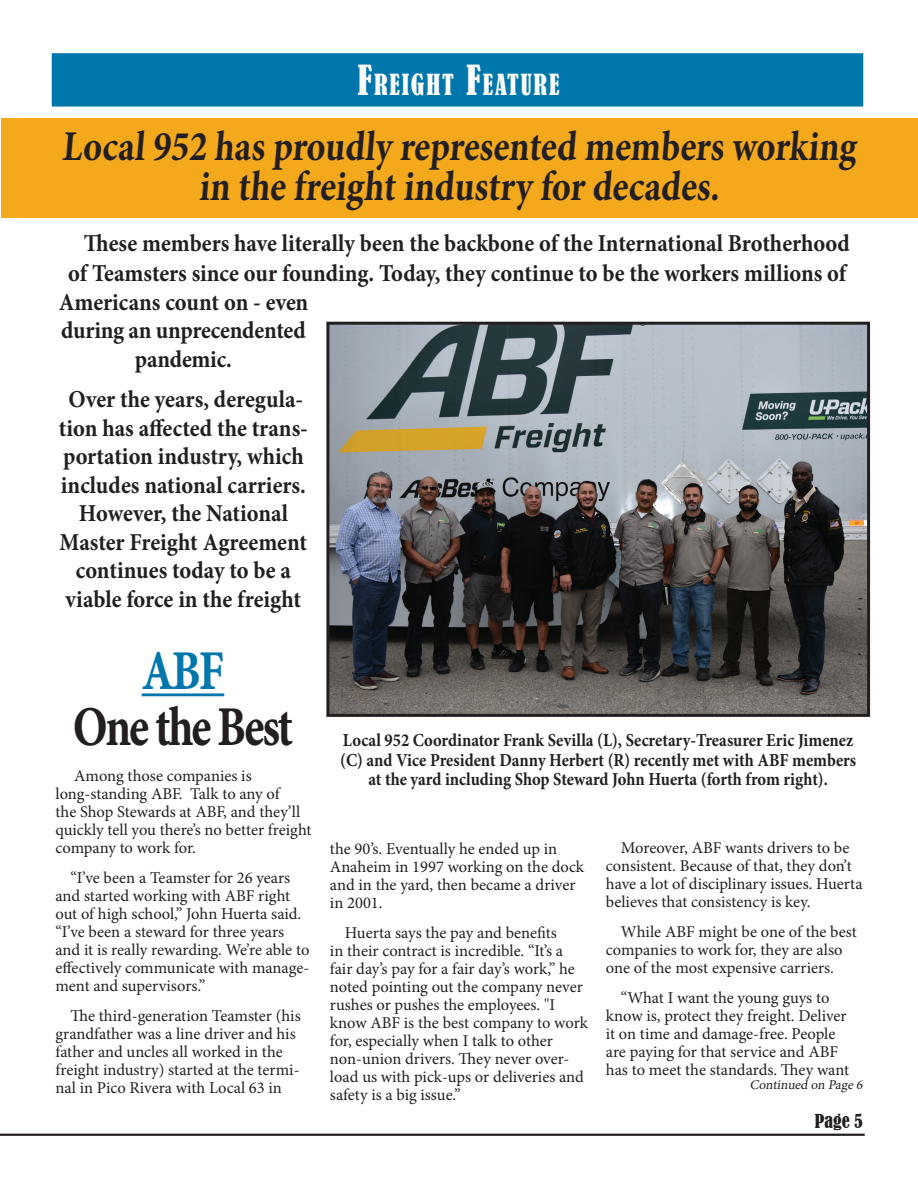
<style>
.page{position:relative;width:918px;height:1188px;background:#fff}
.page>*{position:absolute;margin:0;border:0;box-sizing:border-box;transform-origin:0 0}
.t1{font:56.25px "Minion Pro Bold Capt";letter-spacing:-.05em;color:#231f20;scale:.8 1}
.t2{font:56.25px "Minion Pro Bold Capt";color:#0077ac;scale:.8 1}
.t3{font:700 42.45px/40.5px "Minion Pro";letter-spacing:-.13em;color:#231f20;text-align:center;scale:.85 1}
.t4{font:condensed 27.15px "Bernard";letter-spacing:.07em;color:#fff;scale:.93 1}
.t5{font:700 24.3px/28.5px "Minion Pro";color:#231f20;text-align:center;scale:.93 1}
.t6{font:700 18.3px/19.8px "Minion Pro";color:#231f20;text-align:center;scale:.9 1}
.t7{font:condensed 18px "Bernard";color:#231f20}
.t8{font:16.5px/18px "Minion Pro";letter-spacing:-.005em;color:#231f20}
.t9{font:13.5px "Minion Pro";color:#231f20}
.s1{font-size:38.85px}
</style>
<div class="page">
<div style="left:2px;top:118px;width:916px;height:100px;background:#f4a81c"></div>
<hr style="left:0;top:1134px;width:865px;height:2px;background:#231f20">
<div style="left:52px;top:53px;width:811px;height:54px;background:#0077ac;border:2px solid #0077ac"></div>
<img style="left:330px;top:326px;width:536px;height:387px">
<div style="left:326px;top:322px;width:544px;height:395px;border:3px solid #231f20"></div>
<hr style="left:142px;top:693px;width:82px;height:3px;background:#0077ac">
<h3 class="t4" style="left:358px;top:69px;width:219px"><span class="s1">F</span>REIGHT <span class="s1">F</span>EATURE</h3>
<h2 class="t3" style="left:62px;top:125px;width:942px">Local 952 has proudly represented members working in the freight industry for decades.</h2>
<h3 class="t5" style="left:84px;top:229px;width:825px">These members have literally been the backbone of the International Brotherhood</h3>
<h3 class="t5" style="left:68px;top:259px;width:838px">of Teamsters since our founding. Today, they continue to be the workers millions of</h3>
<h3 class="t5" style="left:59px;top:288px;width:270px">Americans count on - even</h3>
<h3 class="t5" style="left:61px;top:316px;width:264px">during an unprecendented</h3>
<h3 class="t5" style="left:135px;top:345px;width:106px">pandemic.</h3>
<h3 class="t5" style="left:59px;top:385px;width:269px">Over the years, deregula&shy;tion has affected the trans&shy;portation industry, which includes national carriers.<br>However, the National<br>Master Freight Agreement continues today to be a viable force in the freight</h3>
<h1 class="t2" style="left:142px;top:631px;width:105px">ABF</h1>
<h1 class="t1" style="left:73px;top:686px;width:277px">One the Best</h1>
<p class="t8" style="left:56px;top:767px;width:258px;text-indent:19px">Among those companies is long-standing ABF. Talk to any of<br>the Shop Stewards at ABF, and they’ll quickly tell you there’s no better freight company to work for.</p>
<p class="t8" style="left:56px;top:869px;width:255px;text-indent:15px">“I’ve been a Teamster for 26 years and started working with ABF right out of high school,” John Huerta said. “I’ve been a steward for three years and it is really rewarding. We’re able to effectively communicate with manage&shy;ment and supervisors.”</p>
<p class="t8" style="left:56px;top:1007px;width:247px;text-indent:15px">The third-generation Teamster (his grandfather was a line driver and his father and uncles all worked in the freight industry) started at the termi&shy;nal in Pico Rivera with Local 63 in</p>
<p class="t6" style="left:340px;top:730px;width:575px">Local 952 Coordinator Frank Sevilla (L), Secretary-Treasurer Eric Jimenez (C) and Vice President Danny Herbert (R) recently met with ABF members at the yard including Shop Steward John Huerta (forth from right).</p>
<p class="t8" style="left:330px;top:839px;width:256px">the 90’s. Eventually he ended up in<br>Anaheim in 1997 working on the dock and in the yard, then became a driver in 2001.</p>
<p class="t8" style="left:330px;top:923px;width:259px;text-indent:15px">Huerta says the pay and benefits<br>in their contract is incredible. “It’s a fair day’s pay for a fair day’s work,” he noted pointing out the company never rushes or pushes the employees. "I know ABF is the best company to work for, especially when I talk to other non-union drivers. They never over&shy;load us with pick-ups or deliveries and safety is a big issue.”</p>
<p class="t8" style="left:606px;top:838px;width:258px;text-indent:15px">Moreover, ABF wants drivers to be consistent. Because of that, they don’t have a lot of disciplinary issues. Huerta believes that consistency is key.</p>
<p class="t8" style="left:606px;top:922px;width:252px;text-indent:15px">While ABF might be one of the best companies to work for, they are also one of the most expensive carriers.</p>
<p class="t8" style="left:606px;top:988px;width:245px;text-indent:15px">“What I want the young guys to know is, protect they freight. Deliver it on time and damage-free. People are paying for that service and ABF has to meet the standards. They want</p>
<p class="t9" style="left:750px;top:1076px;width:117px">Continued on Page 6</p>
<p class="t7" style="left:815px;top:1111px;width:50px">Page 5</p>
</div>
